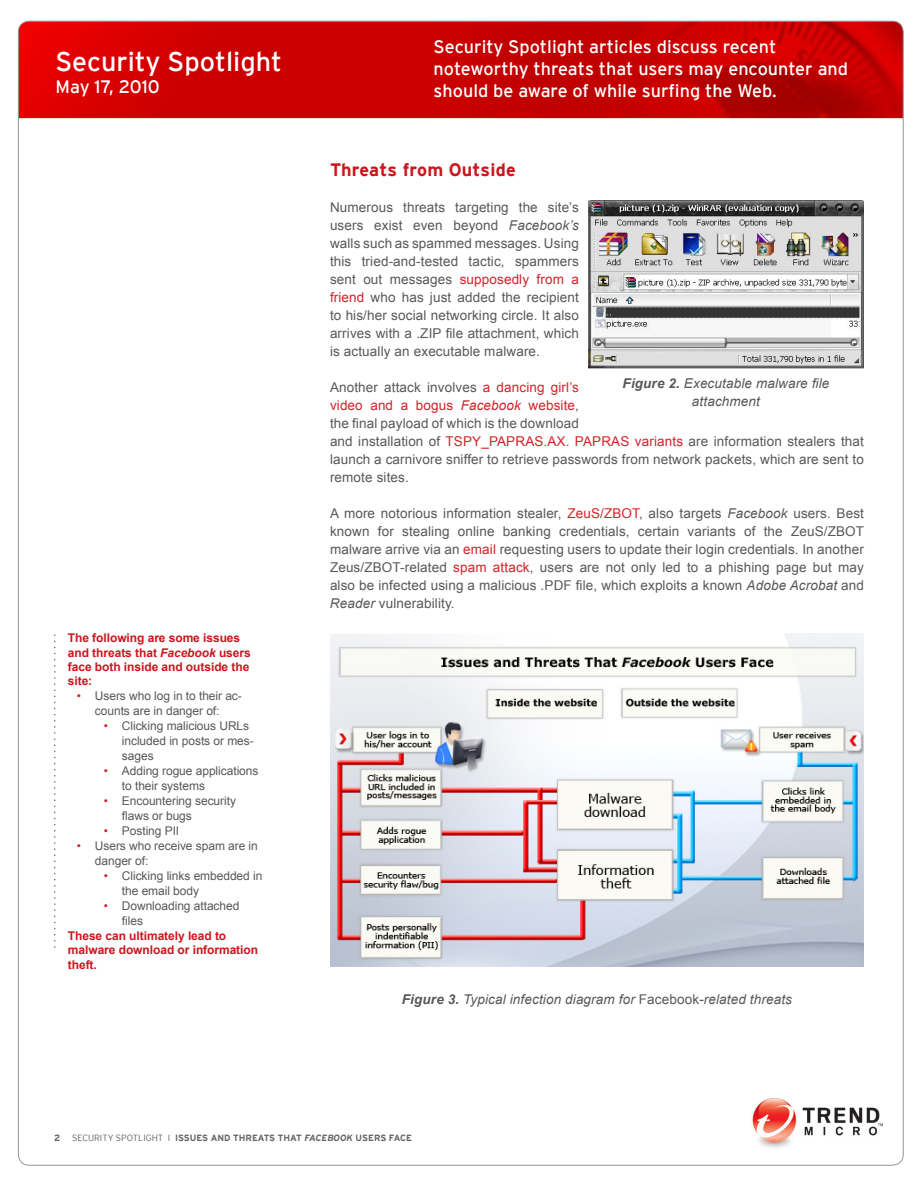
<style>
.page{position:relative;width:918px;height:1188px;background:#fff}
.page>*{position:absolute;margin:0;border:0;box-sizing:border-box;transform-origin:0 0}
.t1{font:27px "Interstate";color:#fff}
.t2{font:18px/21.6px "Interstate";color:#fff}
.heading_2{font:700 18px "Interstate";letter-spacing:.01em;color:#cd151d}
.body_text{font:13.5px/18px "Arial";letter-spacing:.01em;color:#57585a;text-align:justify}
.t3{font:italic 13.5px/18px "Arial";letter-spacing:.01em;color:#57585a;text-align:center}
.bulleted_inset_item{font:12px/15px "Arial";letter-spacing:-.005em;color:#57585a}
.bulleted_inset_intro{font:700 12px/14.4px "Arial";letter-spacing:-.005em;color:#cd151d}
.t4{font:700 9px "Interstate";color:#636366}
.s1{font-style:italic}
.s2{color:#d1232a}
.s3{font-style:italic;color:#d1232a}
.s4{font-weight:700}
.s5{font-style:normal}
.s6{font-weight:300}
</style>
<div class="page">
<img style="left:18px;top:21px;width:884px;height:97px">
<img style="left:752px;top:1098px;width:130px;height:50px">
<img style="left:588px;top:201px;width:276px;height:168px">
<img style="left:330px;top:633px;width:534px;height:333px">
<svg style="left:54px;top:635px;width:2px;height:312px"></svg>
<h1 class="t1" style="left:56px;top:47px;width:228px">Security Spotlight</h1>
<h2 class="t2" style="left:56px;top:76px;width:106px">May 17, 2010</h2>
<p class="bulleted_inset_intro" style="left:68px;top:631px;width:184px">The following are some issues and threats that <span class="s1">Facebook</span> users face both inside and outside the site:</p>
<p class="bulleted_inset_item" style="left:77px;top:689px;width:167px;text-align:center"><span class="s2">•</span> Users who log in to their ac&shy;counts are in danger of:</p>
<p class="bulleted_inset_item" style="left:122px;top:719px;width:133px;text-indent:-18px"><span class="s2">•</span> Clicking malicious URLs included in posts or mes&shy;sages</p>
<p class="bulleted_inset_item" style="left:122px;top:764px;width:138px;text-indent:-18px"><span class="s2">•</span> Adding rogue applications to their systems</p>
<p class="bulleted_inset_item" style="left:122px;top:794px;width:116px;text-indent:-18px"><span class="s2">•</span> Encountering security flaws or bugs</p>
<p class="bulleted_inset_item" style="left:104px;top:824px;width:77px"><span class="s2">•</span> Posting PII</p>
<p class="bulleted_inset_item" style="left:95px;top:839px;width:165px;text-indent:-18px"><span class="s2">•</span> Users who receive spam are in danger of:</p>
<p class="bulleted_inset_item" style="left:122px;top:869px;width:142px;text-indent:-18px"><span class="s2">•</span> Clicking links embedded in the email body</p>
<p class="bulleted_inset_item" style="left:122px;top:899px;width:119px;text-indent:-18px"><span class="s2">•</span> Downloading attached files</p>
<p class="bulleted_inset_intro" style="left:68px;top:929px;width:192px">These can ultimately lead to malware download or information theft.</p>
<h2 class="t2" style="left:434px;top:36px;width:416px">Security Spotlight articles discuss recent noteworthy threats that users may encounter and should be aware of while surfing the Web.</h2>
<p class="heading_2" style="left:330px;top:160px;width:187px">Threats from Outside</p>
<p class="body_text" style="left:330px;top:199px;width:251px">Numerous threats targeting the site’s users exist even beyond <span class="s1">Facebook’s </span>walls such as spammed messages. Using this tried-and-tested tactic, spammers sent out messages <span class="s2">supposedly from a friend</span> who has just added the recipient to his/her social networking circle. It also arrives with a .ZIP file attachment, which is actually an executable malware.</p>
<p class="body_text" style="left:330px;top:379px;width:535px;text-align:left">Another attack involves <span class="s2">a dancing girl’s<br>video and a bogus</span> <span class="s3">Facebook</span> <span class="s2">website</span>,<br>the final payload of which is the download<br>and installation of <span class="s2">TSPY_PAPRAS.AX</span>. <span class="s2">PAPRAS variants</span> are information stealers that launch a carnivore sniffer to retrieve passwords from network packets, which are sent to remote sites.</p>
<p class="body_text" style="left:330px;top:505px;width:536px">A more notorious information stealer, <span class="s2">ZeuS/ZBOT</span>, also targets <span class="s1">Facebook</span> users. Best known for stealing online banking credentials, certain variants of the ZeuS/ZBOT malware arrive via an <span class="s2">email</span> requesting users to update their login credentials. In another Zeus/ZBOT-related <span class="s2">spam attack</span>, users are not only led to a phishing page but may also be infected using a malicious .PDF file, which exploits a known <span class="s1">Adobe Acrobat</span> and <span class="s1">Reader</span> vulnerability.</p>
<p class="t3" style="left:623px;top:374px;width:208px"><span class="s4">Figure 2.</span> Executable malware file attachment</p>
<p class="t3" style="left:402px;top:991px;width:392px"><span class="s4">Figure 3.</span> Typical infection diagram for <span class="s5">Facebook</span>-related threats</p>
<p class="t4" style="left:54px;top:1133px;width:8px">2</p>
<p class="t4" style="left:72px;top:1133px;width:342px"><span class="s6">SECURITY SPOTLIGHT I</span> ISSUES AND THREATS THAT <span class="s1">FACEBOOK</span> USERS FACE</p>
</div>
